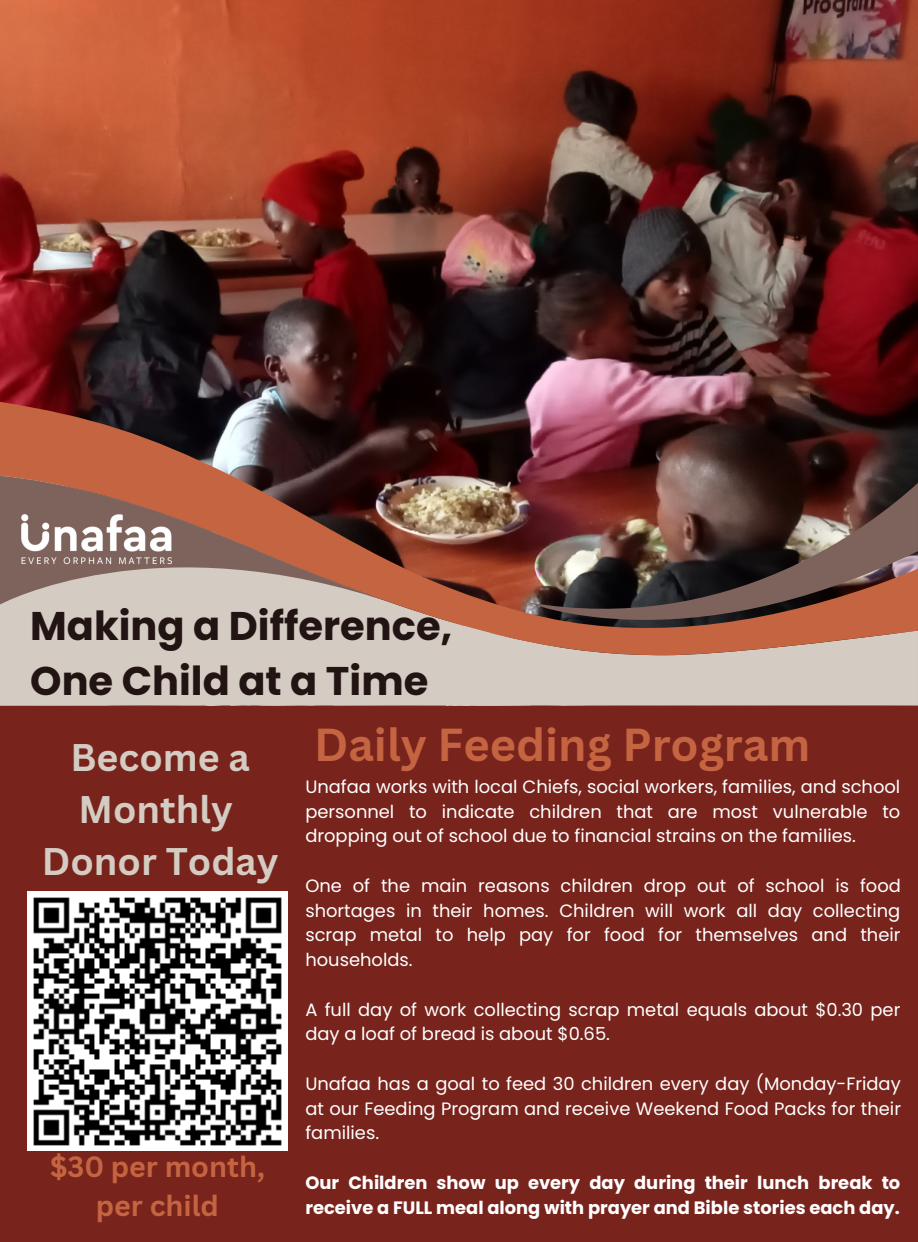
<style>
.page{position:relative;width:918px;height:1242px;background:#78241d}
.page>*{position:absolute;margin:0;border:0;box-sizing:border-box;transform-origin:0 0}
.t1{font:700 45px "Canva Sans";color:#c56441}
.t2{font:700 40.05px/55.2px "Poppins";color:#211413}
.t3{font:700 37.5px/51.8px "Canva Sans";color:#d4ccc2;text-align:center}
.t4{font:700 28.5px/39.3px "Canva Sans";color:#c56441;text-align:center}
.t5{font:17.85px/24.8px "Poppins";color:#fff;text-align:justify}
.t6{font:700 17.85px/24.8px "Poppins";color:#fff}
</style>
<div class="page">
<img style="left:0;top:0;width:918px;height:402px">
<div style="left:0;top:655px;width:918px;height:50px;background:#d4ccc2"></div>
<img style="left:0;top:402px;width:918px;height:253px">
<img style="left:528px;top:483px;width:390px;height:183px">
<svg style="left:0;top:476px;width:396px;height:129px;background:#a06f5d"></svg>
<img style="left:28px;top:892px;width:259px;height:259px">
<img style="left:0;top:494px;width:192px;height:90px">
<h2 class="t2" style="left:30px;top:598px;width:423px">Making a Difference,<br>One Child at a Time</h2>
<h3 class="t3" style="left:70px;top:731px;width:181px">Become a</h3>
<h3 class="t3" style="left:42px;top:782px;width:238px">Monthly<br>Donor Today</h3>
<h3 class="t4" style="left:50px;top:1146px;width:216px">$30 per month, per child</h3>
<h1 class="t1" style="left:314px;top:713px;width:498px">Daily Feeding Program</h1>
<p class="t5" style="left:305px;top:774px;width:596px">Unafaa works with local Chiefs, social workers, families, and school personnel to indicate children that are most vulnerable to dropping out of school due to financial strains on the families.</p>
<p class="t5" style="left:305px;top:873px;width:597px">One of the main reasons children drop out of school is food shortages in their homes. Children will work all day collecting scrap metal to help pay for food for themselves and their households.</p>
<p class="t5" style="left:305px;top:997px;width:596px">A full day of work collecting scrap metal equals about $0.30 per day a loaf of bread is about $0.65.</p>
<p class="t5" style="left:305px;top:1071px;width:597px">Unafaa has a goal to feed 30 children every day (Monday-Friday at our Feeding Program and receive Weekend Food Packs for their families.</p>
<p class="t6" style="left:305px;top:1170px;width:596px">Our Children show up every day during their lunch break to receive a FULL meal along with prayer and Bible stories each day.</p>
</div>
